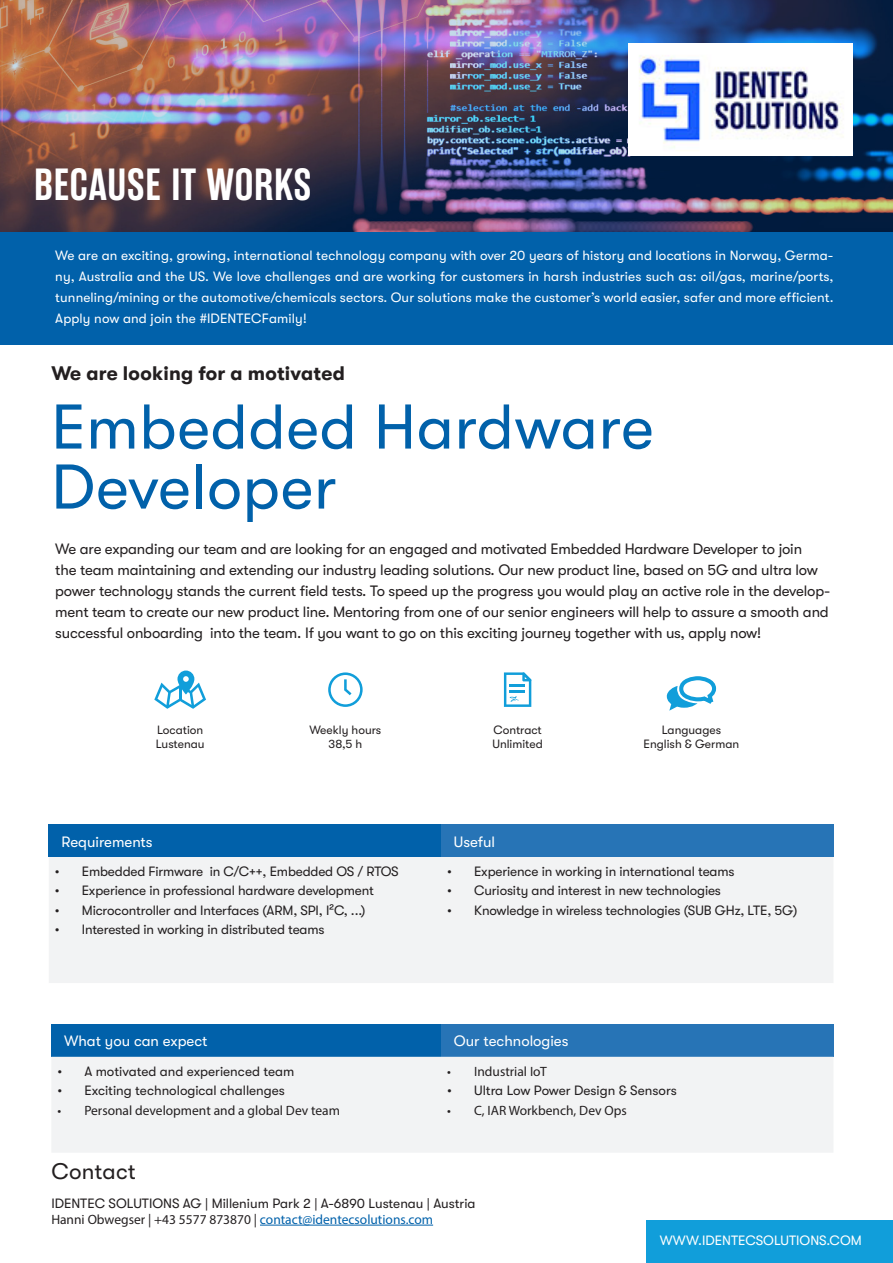
<style>
.page{position:relative;width:893px;height:1263px;background:#fff}
.page>*{position:absolute;margin:0;border:0;box-sizing:border-box;transform-origin:0 0}
.t1{font:63px/60px "GT Walsheim";letter-spacing:.01em;color:#0161aa}
.t2{font:600 45px "Rama Gothic E";letter-spacing:.02em;color:#fff}
.Headline_1{font:22.5px "GT Walsheim";letter-spacing:.01em;color:#231f20}
.t3{font:700 19.5px "GT Walsheim";letter-spacing:.01em;color:#231f20}
.t4{font:15px/21px "GT Walsheim";letter-spacing:-.01em;color:#231f20}
.Body_text{font:15px "GT Walsheim";color:#fff}
.Body_text-2{font:13.5px "GT Walsheim";letter-spacing:-.01em;color:#231f20}
.Body_text-3{font:13.5px/21px "GT Walsheim";letter-spacing:.01em;color:#fff;text-align:justify}
.Body_text-4{font:13.5px "Myriad Pro";color:#231f20}
.Body_text-5{font:12px "GT Walsheim";color:#231f20}
.s1{color:#0161aa}
</style>
<div class="page">
<div style="left:0;top:0;width:893px;height:344px;background:#0161aa"></div>
<img style="left:0;top:0;width:893px;height:231px">
<div style="left:646px;top:1220px;width:247px;height:43px;background:#119eda"></div>
<svg style="left:154px;top:670px;width:52px;height:39px"></svg>
<svg style="left:328px;top:672px;width:35px;height:35px"></svg>
<svg style="left:504px;top:672px;width:27px;height:35px"></svg>
<svg style="left:667px;top:676px;width:50px;height:35px"></svg>
<hr style="left:260px;top:1225px;width:173px;height:1px;background:#0161aa">
<div style="left:51px;top:1024px;width:390px;height:33px;background:#0161aa"></div>
<div style="left:441px;top:1024px;width:392px;height:33px;background:#2774b6"></div>
<div style="left:52px;top:1057px;width:781px;height:95px;background:#f2f3f4"></div>
<div style="left:49px;top:825px;width:392px;height:32px;background:#0161aa"></div>
<div style="left:441px;top:825px;width:392px;height:32px;background:#2774b6"></div>
<div style="left:49px;top:857px;width:784px;height:126px;background:#f2f3f4"></div>
<img style="left:628px;top:43px;width:224px;height:113px">
<p class="t2" style="left:34px;top:159px;width:279px">BECAUSE IT WORKS</p>
<p class="Body_text-3" style="left:55px;top:245px;width:780px">We are an exciting, growing, international technology company with over 20 years of history and locations in Norway, Germa&shy;ny, Australia and the US. We love challenges and are working for customers in harsh industries such as: oil/gas, marine/ports, tunneling/mining or the automotive/chemicals sectors. Our solutions make the customer’s world easier, safer and more efficient.<br>Apply now and join the #IDENTECFamily!</p>
<p class="t3" style="left:51px;top:362px;width:295px">We are looking for a motivated</p>
<p class="t1" style="left:51px;top:397px;width:604px">Embedded Hardware<br>Developer</p>
<p class="t4" style="left:55px;top:539px;width:776px">We are expanding our team and are looking for an engaged and motivated Embedded Hardware Developer to join<br>the team maintaining and extending our industry leading solutions. Our new product line, based on 5G and ultra low power technology stands the current field tests. To speed up the progress you would play an active role in the develop&shy;ment team to create our new product line. Mentoring from one of our senior engineers will help to assure a smooth and successful onboarding into the team. If you want to go on this exciting journey together with us, apply now!</p>
<p class="Body_text-5" style="left:157px;top:723px;width:48px">Location</p>
<p class="Body_text-5" style="left:156px;top:737px;width:50px">Lustenau</p>
<p class="Body_text-5" style="left:309px;top:723px;width:73px">Weekly hours</p>
<p class="Body_text-5" style="left:329px;top:737px;width:35px">38,5 h</p>
<p class="Body_text-5" style="left:493px;top:723px;width:50px">Contract</p>
<p class="Body_text-5" style="left:492px;top:737px;width:52px">Unlimited</p>
<p class="Body_text-5" style="left:662px;top:723px;width:61px">Languages</p>
<p class="Body_text-5" style="left:643px;top:737px;width:97px">English &amp; German</p>
<p class="Body_text" style="left:62px;top:833px;width:93px">Requirements</p>
<p class="Body_text" style="left:454px;top:833px;width:43px">Useful</p>
<p class="Body_text-2" style="left:55px;top:864px;width:345px">• Embedded Firmware in C/C++, Embedded OS / RTOS</p>
<p class="Body_text-2" style="left:55px;top:883px;width:321px">• Experience in professional hardware development</p>
<p class="Body_text-2" style="left:55px;top:903px;width:312px">• Microcontroller and Interfaces (ARM, SPI, I²C, ...)</p>
<p class="Body_text-2" style="left:55px;top:922px;width:271px">• Interested in working in distributed teams</p>
<p class="Body_text-2" style="left:447px;top:864px;width:289px">• Experience in working in international teams</p>
<p class="Body_text-2" style="left:447px;top:883px;width:275px">• Curiosity and interest in new technologies</p>
<p class="Body_text-2" style="left:447px;top:903px;width:352px">• Knowledge in wireless technologies (SUB GHz, LTE, 5G)</p>
<p class="Body_text" style="left:64px;top:1032px;width:145px">What you can expect</p>
<p class="Body_text" style="left:454px;top:1032px;width:116px">Our technologies</p>
<p class="Body_text-2" style="left:57px;top:1063px;width:238px">• A motivated and experienced team</p>
<p class="Body_text-2" style="left:57px;top:1083px;width:229px">• Exciting technological challenges</p>
<p class="Body_text-4" style="left:57px;top:1102px;width:284px">• Personal development and a global Dev team</p>
<p class="Body_text-4" style="left:447px;top:1063px;width:101px">• Industrial IoT</p>
<p class="Body_text-2" style="left:447px;top:1083px;width:231px">• Ultra Low Power Design &amp; Sensors</p>
<p class="Body_text-4" style="left:447px;top:1102px;width:181px">• C, IAR Workbench, Dev Ops</p>
<p class="Headline_1" style="left:51px;top:1158px;width:86px">Contact</p>
<p class="Body_text-2" style="left:51px;top:1195px;width:426px">IDENTEC SOLUTIONS AG | Millenium Park 2 | A-6890 Lustenau | Austria</p>
<p class="Body_text-4" style="left:51px;top:1211px;width:383px">Hanni Obwegser | +43 5577 873870 | <span class="s1">contact@identecsolutions.com</span></p>
<p class="Body_text-3" style="left:660px;top:1230px;width:203px">WWW.IDENTECSOLUTIONS.COM</p>
</div>
